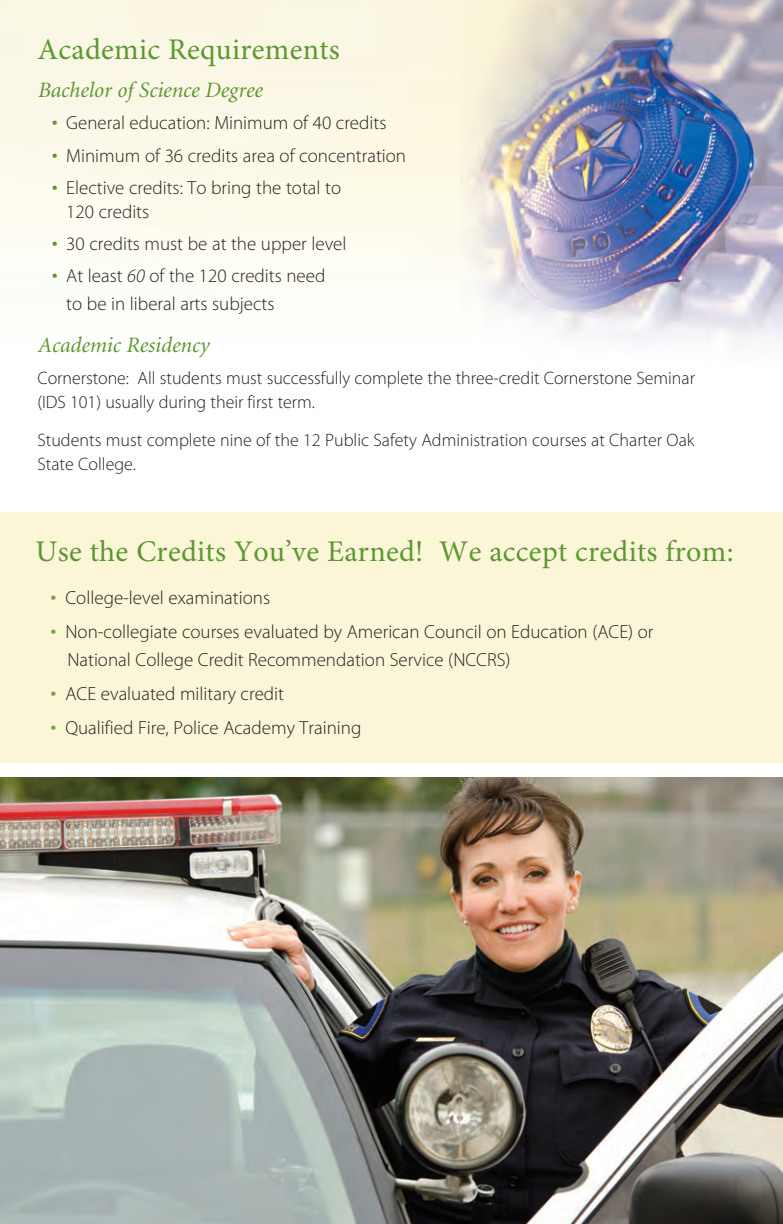
<style>
.page{position:relative;width:783px;height:1224px;background:#fff}
.page>*{position:absolute;margin:0;border:0;box-sizing:border-box;transform-origin:0 0}
.Head{font:30px "Minion Pro";letter-spacing:.01em;color:#5c9731}
.t1{font:italic 22px "Minion";color:#5c9731}
.Body{font:300 19px "Myriad Pro";color:#231f20}
.Bullets{font:300 19px/24px "Myriad Pro";color:#231f20}
.Body-2{font:300 18px/24px "Myriad Pro";letter-spacing:-.005em;color:#231f20}
.s1{font-size:24px;color:#5c9731}
.s2{font-style:italic}
.s3{font-size:24px;color:#6da742}
</style>
<div class="page">
<img style="left:0;top:0;width:783px;height:342px">
<div style="left:0;top:513px;width:783px;height:250px;background:#faf6d7"></div>
<img style="left:0;top:778px;width:783px;height:446px">
<p class="Head" style="left:38px;top:32px;width:304px">Academic Requirements</p>
<p class="t1" style="left:38px;top:80px;width:226px">Bachelor of Science Degree</p>
<p class="Bullets" style="left:52px;top:111px;width:336px"><span class="s1">•</span> General education: Minimum of 40 credits</p>
<p class="Bullets" style="left:52px;top:143px;width:356px"><span class="s1">•</span> Minimum of 36 credits area of concentration</p>
<p class="Bullets" style="left:66px;top:175px;width:276px;text-indent:-14px"><span class="s1">•</span> Elective credits: To bring the total to<br>120 credits</p>
<p class="Bullets" style="left:52px;top:231px;width:296px"><span class="s1">•</span> 30 credits must be at the upper level</p>
<p class="Bullets" style="left:66px;top:261px;width:261px;line-height:28px;text-indent:-14px"><span class="s1">•</span> At least <span class="s2">60</span> of the 120 credits need to be in liberal arts subjects</p>
<p class="t1" style="left:38px;top:334px;width:173px">Academic Residency</p>
<p class="Body-2" style="left:38px;top:366px;width:659px">Cornerstone: All students must successfully complete the three-credit Cornerstone Seminar (IDS 101) usually during their first term.</p>
<p class="Body-2" style="left:38px;top:428px;width:658px">Students must complete nine of the 12 Public Safety Administration courses at Charter Oak<br>State College.</p>
<p class="Head" style="left:35px;top:534px;width:700px">Use the Credits You’ve Earned! We accept credits from:</p>
<p class="Body" style="left:50px;top:586px;width:221px"><span class="s3">•</span> College-level examinations</p>
<p class="Body" style="left:50px;top:620px;width:605px"><span class="s3">•</span> Non-collegiate courses evaluated by American Council on Education (ACE) or</p>
<p class="Body" style="left:67px;top:648px;width:445px">National College Credit Recommendation Service (NCCRS)</p>
<p class="Body" style="left:50px;top:682px;width:235px"><span class="s3">•</span> ACE evaluated military credit</p>
<p class="Body" style="left:50px;top:716px;width:312px"><span class="s3">•</span> Qualified Fire, Police Academy Training</p>
</div>
